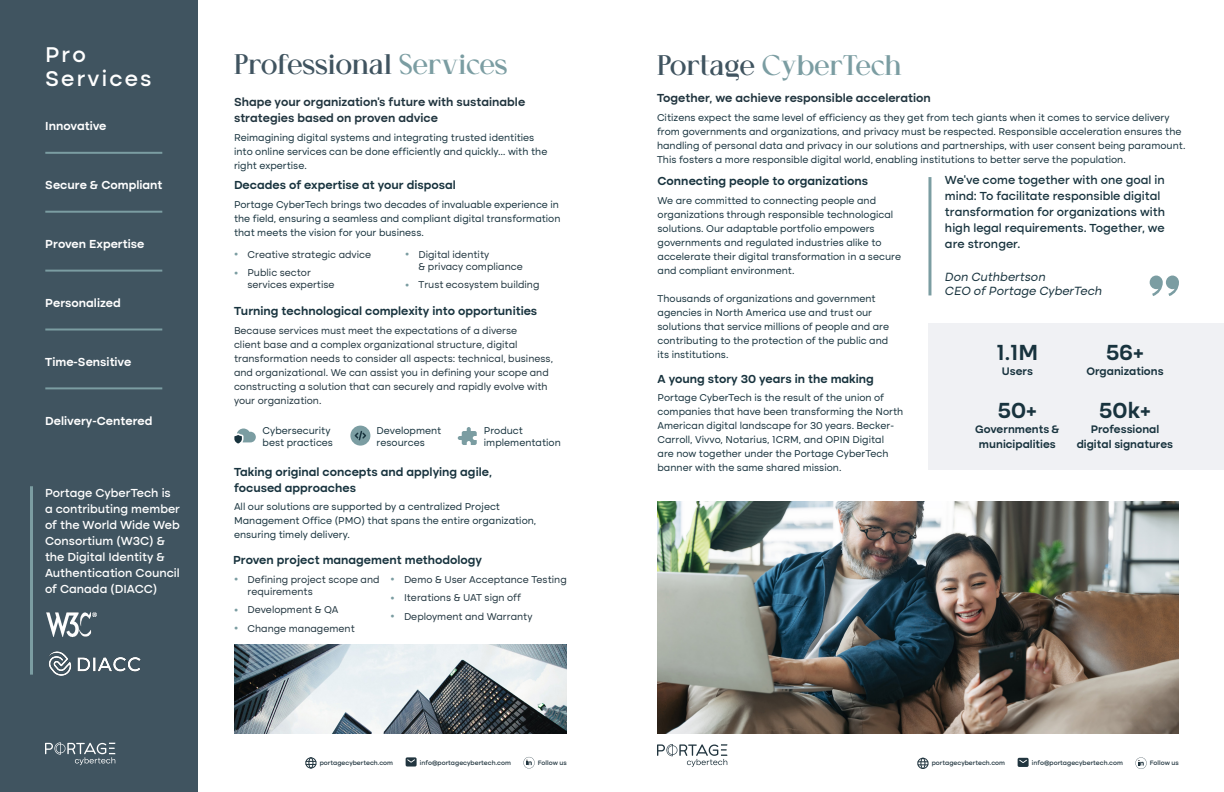
<style>
.page{position:relative;width:1224px;height:792px;background:#fff}
.page>*{position:absolute;margin:0;border:0;box-sizing:border-box;transform-origin:0 0}
.t1{font:700 28px "Cellofy";color:#405460}
.t2{font:700 28px "Cellofy";color:#7b9da2}
.t3{font:600 22.5px "Altone";color:#18333e}
.t4{font:500 22px/24px "Altone";letter-spacing:.1em;color:#fff}
.t5{font:600 12px/16px "Altone";color:#18333e}
.t6{font:500 12px/16px "Altone";color:#18333e}
.t7{font:500 12px/16px "Altone";color:#fff}
.t8{font:600 12px/16px "Altone";color:#21353f}
.t9{font:600 12px "Altone";color:#fff}
.t10{font:italic 12px/14.4px "Altone";color:#18333e}
.t11{font:600 11.2px/15px "Altone";color:#18333e;text-align:center}
.t12{font:10px/14px "Altone";color:#18333e}
.t13{font:10px/14px "Altone";color:#21353f}
.t14{font:500 6.5px "Altone";color:#21353f}
.s1{color:#7b9da2}
.s2{font-weight:600;font-size:14px;color:#7b9da2}
.s3{color:#405460}
</style>
<div class="page">
<div style="left:928px;top:323px;width:296px;height:147px;background:#f0f1f4"></div>
<div style="left:0;top:0;width:198px;height:792px;background:#405460"></div>
<svg style="left:657px;top:744px;width:70px;height:23px"></svg>
<hr style="left:45px;top:329px;width:117px;height:2px;background:#7b9da2">
<hr style="left:45px;top:270px;width:117px;height:2px;background:#7b9da2">
<hr style="left:45px;top:211px;width:117px;height:2px;background:#7b9da2">
<hr style="left:45px;top:152px;width:117px;height:2px;background:#7b9da2">
<hr style="left:45px;top:387px;width:117px;height:2px;background:#7b9da2">
<img style="left:234px;top:644px;width:333px;height:89px">
<svg style="left:234px;top:429px;width:22px;height:15px"></svg>
<svg style="left:458px;top:427px;width:19px;height:18px"></svg>
<div style="left:350px;top:426px;width:20px;height:20px;background:#7b9da2;border-radius:50%"></div>
<svg style="left:355px;top:431px;width:11px;height:9px"></svg>
<img style="left:658px;top:502px;width:521px;height:232px">
<svg style="left:1150px;top:276px;width:29px;height:20px"></svg>
<hr style="left:928px;top:177px;width:3px;height:118px;background:#7b9da2">
<hr style="left:30px;top:486px;width:3px;height:189px;background:#7b9da2">
<img style="left:49px;top:651px;width:92px;height:25px">
<img style="left:46px;top:612px;width:51px;height:25px">
<svg style="left:917px;top:758px;width:12px;height:11px"></svg>
<div style="left:1018px;top:758px;width:11px;height:9px;background:#21353f;border-radius:2px"></div>
<svg style="left:1019px;top:760px;width:8px;height:3px"></svg>
<svg style="left:1135px;top:757px;width:12px;height:12px"></svg>
<svg style="left:45px;top:742px;width:70px;height:23px"></svg>
<svg style="left:305px;top:757px;width:12px;height:12px"></svg>
<div style="left:406px;top:757px;width:11px;height:10px;background:#21353f;border-radius:2px"></div>
<svg style="left:407px;top:759px;width:8px;height:4px"></svg>
<svg style="left:523px;top:757px;width:12px;height:12px"></svg>
<h3 class="t4" style="left:45px;top:43px;width:108px">Pro<br>Services</h3>
<p class="t9" style="left:45px;top:120px;width:63px">Innovative</p>
<p class="t9" style="left:45px;top:179px;width:119px">Secure &amp; Compliant</p>
<p class="t9" style="left:45px;top:238px;width:101px">Proven Expertise</p>
<p class="t9" style="left:45px;top:297px;width:77px">Personalized</p>
<p class="t9" style="left:45px;top:356px;width:88px">Time-Sensitive</p>
<p class="t9" style="left:45px;top:415px;width:109px">Delivery-Centered</p>
<p class="t7" style="left:45px;top:486px;width:137px">Portage CyberTech is a contributing member of the World Wide Web<br>Consortium (W3C) &amp; the Digital Identity &amp;<br>Authentication Council of Canada (DIACC)</p>
<h1 class="t1" style="left:234px;top:48px;width:275px">Professional <span class="s1">Services</span></h1>
<p class="t8" style="left:234px;top:95px;width:293px">Shape your organization’s future with sustainable strategies based on proven advice</p>
<p class="t12" style="left:234px;top:131px;width:315px">Reimagining digital systems and integrating trusted identities into online services can be done efficiently and quickly… with the right expertise.</p>
<p class="t5" style="left:234px;top:178px;width:223px">Decades of expertise at your disposal</p>
<p class="t12" style="left:234px;top:198px;width:328px">Portage CyberTech brings two decades of invaluable experience in the field, ensuring a seamless and compliant digital transformation that meets the vision for your business.</p>
<p class="t13" style="left:234px;top:248px;width:139px"><span class="s2">•</span> Creative strategic advice</p>
<p class="t13" style="left:248px;top:267px;width:89px;line-height:12px;text-indent:-14px"><span class="s2">•</span> Public sector services expertise</p>
<p class="t13" style="left:418px;top:249px;width:106px;line-height:12px;text-indent:-14px"><span class="s2">•</span> Digital identity<br>&amp; privacy compliance</p>
<p class="t13" style="left:405px;top:278px;width:136px"><span class="s2">•</span> Trust ecosystem building</p>
<p class="t5" style="left:234px;top:304px;width:305px">Turning technological complexity into opportunities</p>
<p class="t13" style="left:234px;top:324px;width:321px">Because services must meet the expectations of a diverse<br>client base and a complex organizational structure, digital transformation needs to consider all aspects: technical, business, and organizational. We can assist you in defining your scope and constructing a solution that can securely and rapidly evolve with your organization.</p>
<p class="t12" style="left:263px;top:425px;width:72px;line-height:12px">Cybersecurity best practices</p>
<p class="t12" style="left:377px;top:425px;width:66px;line-height:12px">Development resources</p>
<p class="t12" style="left:484px;top:425px;width:78px;line-height:12px">Product implementation</p>
<p class="t5" style="left:234px;top:464px;width:259px">Taking original concepts and applying agile, focused approaches</p>
<p class="t12" style="left:234px;top:500px;width:304px">All our solutions are supported by a centralized Project<br>Management Office (PMO) that spans the entire organization, ensuring timely delivery.</p>
<p class="t5" style="left:233px;top:553px;width:251px">Proven project management methodology</p>
<p class="t13" style="left:248px;top:574px;width:134px;line-height:12px;text-indent:-14px"><span class="s2">•</span> Defining project scope and requirements</p>
<p class="t13" style="left:234px;top:604px;width:106px"><span class="s2">•</span> Development &amp; QA</p>
<p class="t13" style="left:234px;top:622px;width:122px"><span class="s2">•</span> Change management</p>
<p class="t13" style="left:391px;top:573px;width:178px"><span class="s2">•</span> Demo &amp; User Acceptance Testing</p>
<p class="t13" style="left:391px;top:592px;width:132px"><span class="s2">•</span> Iterations &amp; UAT sign off</p>
<p class="t13" style="left:391px;top:610px;width:144px"><span class="s2">•</span> Deployment and Warranty</p>
<h1 class="t2" style="left:657px;top:48px;width:246px"><span class="s3">Portage</span> CyberTech</h1>
<p class="t8" style="left:657px;top:91px;width:275px">Together, we achieve responsible acceleration</p>
<p class="t12" style="left:657px;top:111px;width:530px">Citizens expect the same level of efficiency as they get from tech giants when it comes to service delivery from governments and organizations, and privacy must be respected. Responsible acceleration ensures the handling of personal data and privacy in our solutions and partnerships, with user consent being paramount.<br>This fosters a more responsible digital world, enabling institutions to better serve the population.</p>
<p class="t5" style="left:658px;top:174px;width:212px">Connecting people to organizations</p>
<p class="t12" style="left:658px;top:194px;width:245px">We are committed to connecting people and organizations through responsible technological solutions. Our adaptable portfolio empowers governments and regulated industries alike to accelerate their digital transformation in a secure and compliant environment.</p>
<p class="t12" style="left:658px;top:292px;width:233px">Thousands of organizations and government agencies in North America use and trust our solutions that service millions of people and are contributing to the protection of the public and its institutions.</p>
<p class="t5" style="left:658px;top:371px;width:218px">A young story 30 years in the making</p>
<p class="t12" style="left:658px;top:391px;width:247px">Portage CyberTech is the result of the union of companies that have been transforming the North American digital landscape for 30 years. Becker-Carroll, Vivvo, Notarius, 1CRM, and OPIN Digital<br>are now together under the Portage CyberTech banner with the same shared mission.</p>
<p class="t6" style="left:945px;top:173px;width:222px">We’ve come together with one goal in mind: To facilitate responsible digital transformation for organizations with high legal requirements. Together, we are stronger.</p>
<p class="t10" style="left:945px;top:270px;width:159px">Don Cuthbertson<br>CEO of Portage CyberTech</p>
<h2 class="t3" style="left:1106px;top:343px;width:39px">56+</h2>
<p class="t11" style="left:1086px;top:365px;width:79px">Organizations</p>
<h2 class="t3" style="left:996px;top:343px;width:44px">1.1M</h2>
<p class="t11" style="left:1002px;top:365px;width:33px">Users</p>
<h2 class="t3" style="left:1099px;top:400px;width:53px">50k+</h2>
<p class="t11" style="left:1077px;top:422px;width:98px">Professional digital signatures</p>
<h2 class="t3" style="left:998px;top:400px;width:41px">50+</h2>
<p class="t11" style="left:975px;top:422px;width:86px">Governments &amp; municipalities</p>
<p class="t14" style="left:320px;top:759px;width:75px">portagecybertech.com</p>
<p class="t14" style="left:420px;top:759px;width:93px">info@portagecybertech.com</p>
<p class="t14" style="left:538px;top:759px;width:31px">Follow us</p>
<p class="t14" style="left:932px;top:760px;width:75px">portagecybertech.com</p>
<p class="t14" style="left:1032px;top:760px;width:93px">info@portagecybertech.com</p>
<p class="t14" style="left:1150px;top:760px;width:31px">Follow us</p>
</div>
